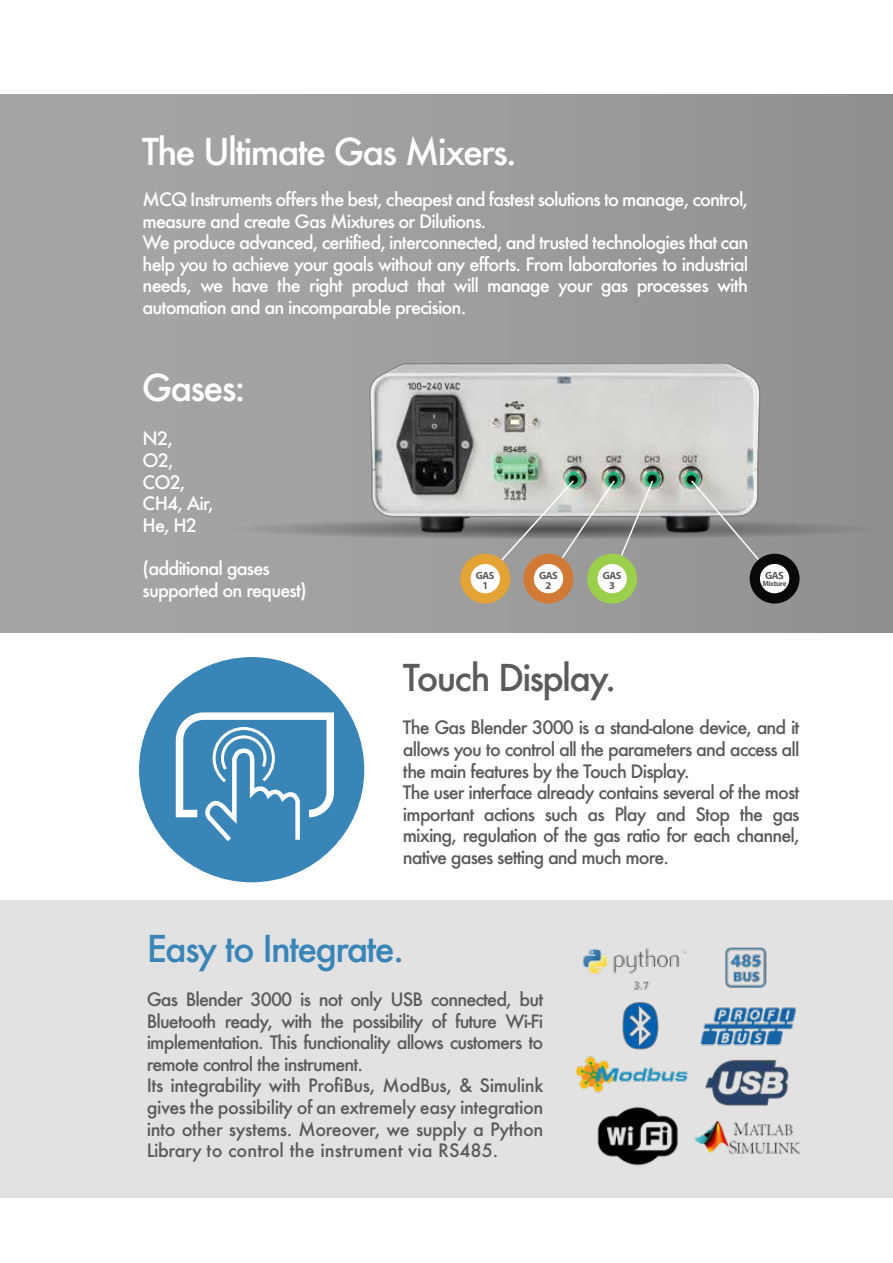
<style>
.page{position:relative;width:893px;height:1263px;background:#fff}
.page>*{position:absolute;margin:0;border:0;box-sizing:border-box;transform-origin:0 0}
.t1{font:500 36px "Futura";letter-spacing:-.05em;color:#fff}
.t2{font:500 36px "Futura";letter-spacing:-.05em;color:#3985b7}
.t3{font:500 36px "Futura";letter-spacing:-.05em;color:#5b5b5b}
.t4{font:500 18px/21.6px "Futura";letter-spacing:-.05em;color:#fff}
.t5{font:500 18px/21.6px "Futura";letter-spacing:-.03em;color:#5b5b5b}
.t6{font:500 18px/21.6px "Futura";letter-spacing:-.05em;color:#5b5b5b}
.t7{font:700 10.5px/10.5px "Myriad Pro";letter-spacing:-.05em;color:#5b5b5b;text-align:center}
.t8{font:700 7.5px "Myriad Pro";letter-spacing:-.05em;color:#5b5b5b}
</style>
<div class="page">
<div style="left:0;top:94px;width:893px;height:538px;background:linear-gradient(to right,#a8a8a8,#919191)"></div>
<div style="left:0;top:900px;width:893px;height:297px;background:#e2e2e2"></div>
<img style="left:364px;top:348px;width:404px;height:131px">
<svg style="left:224px;top:479px;width:662px;height:102px;background:#9c9d9c"></svg>
<div style="left:460px;top:554px;width:50px;height:49px;background:#e3a335;border-radius:50%"></div>
<div style="left:471px;top:564px;width:29px;height:29px;background:#fff;border-radius:50%"></div>
<div style="left:524px;top:554px;width:49px;height:49px;background:#d17a35;border-radius:50%"></div>
<div style="left:587px;top:554px;width:50px;height:49px;background:#9ccf4c;border-radius:50%"></div>
<div style="left:750px;top:554px;width:50px;height:49px;background:#090908;border-radius:50%"></div>
<div style="left:534px;top:564px;width:29px;height:29px;background:#fff;border-radius:50%"></div>
<div style="left:597px;top:564px;width:30px;height:29px;background:#fff;border-radius:50%"></div>
<div style="left:760px;top:564px;width:29px;height:29px;background:#fff;border-radius:50%"></div>
<div style="left:139px;top:657px;width:225px;height:225px;background:#3985b7;border-radius:50%"></div>
<svg style="left:175px;top:712px;width:163px;height:134px"></svg>
<img style="left:694px;top:1121px;width:105px;height:33px">
<img style="left:575px;top:1056px;width:113px;height:37px">
<img style="left:700px;top:1007px;width:96px;height:37px">
<img style="left:622px;top:1002px;width:37px;height:48px">
<img style="left:725px;top:947px;width:42px;height:41px">
<img style="left:700px;top:1044px;width:89px;height:62px">
<img style="left:597px;top:1106px;width:81px;height:60px">
<img style="left:582px;top:948px;width:104px;height:42px">
<h1 class="t1" style="left:142px;top:127px;width:377px">The Ultimate Gas Mixers.</h1>
<p class="t4" style="left:143px;top:188px;width:607px">MCQ Instruments offers the best, cheapest and fastest solutions to manage, control, measure and create Gas Mixtures or Dilutions.<br>We produce advanced, certified, interconnected, and trusted technologies that can help you to achieve your goals without any efforts. From laboratories to industrial needs, we have the right product that will manage your gas processes with automation and an incomparable precision.</p>
<h1 class="t1" style="left:142px;top:363px;width:106px">Gases:</h1>
<p class="t4" style="left:143px;top:428px;width:73px">N2,<br>O2,<br>CO2,<br>CH4, Air,<br>He, H2</p>
<p class="t4" style="left:143px;top:557px;width:166px">(additional gases supported on request)</p>
<p class="t7" style="left:476px;top:569px;width:20px">GAS<br>1</p>
<p class="t7" style="left:539px;top:569px;width:20px">GAS<br>2</p>
<p class="t7" style="left:603px;top:569px;width:20px">GAS<br>3</p>
<p class="t7" style="left:765px;top:569px;width:20px">GAS</p>
<p class="t8" style="left:763px;top:579px;width:26px">Mixture</p>
<h1 class="t3" style="left:403px;top:653px;width:215px">Touch Display.</h1>
<p class="t6" style="left:403px;top:717px;width:398px">The Gas Blender 3000 is a stand-alone device, and it allows you to control all the parameters and access all the main features by the Touch Display.<br>The user interface already contains several of the most important actions such as Play and Stop the gas mixing, regulation of the gas ratio for each channel, native gases setting and much more.</p>
<h1 class="t2" style="left:147px;top:924px;width:259px">Easy to Integrate.</h1>
<p class="t5" style="left:147px;top:988px;width:398px">Gas Blender 3000 is not only USB connected, but Bluetooth ready, with the possibility of future Wi-Fi implementation. This functionality allows customers to remote control the instrument.<br>Its integrability with ProfiBus, ModBus, &amp; Simulink gives the possibility of an extremely easy integration into other systems. Moreover, we supply a Python Library to control the instrument via RS485.</p>
</div>
